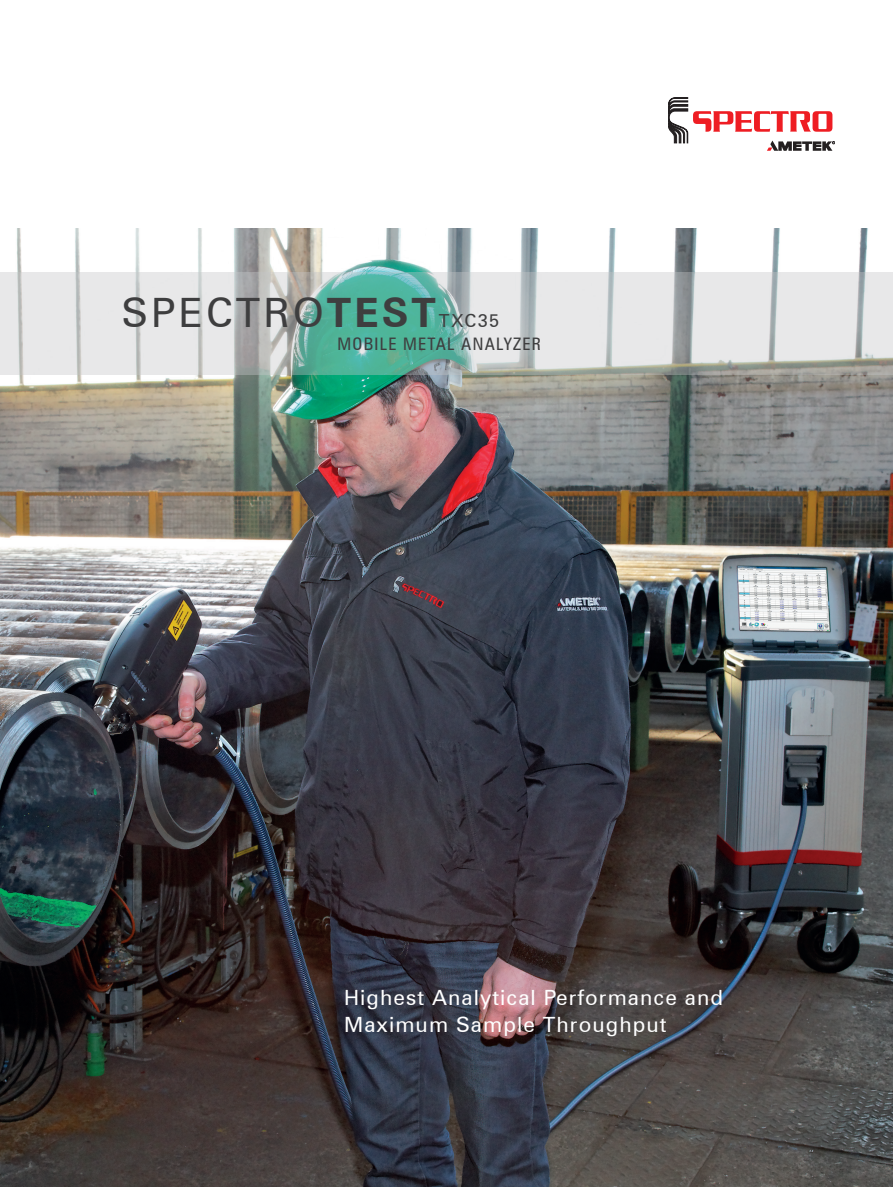
<style>
.page{position:relative;width:893px;height:1187px;background:#fff}
.page>*{position:absolute;margin:0;border:0;box-sizing:border-box;transform-origin:0 0}
.t1{font:40.5px "Zurich BT";letter-spacing:.075em;color:#3e3e3f}
.t2{font:21px/27px "Zurich BT";letter-spacing:.05em;color:#fff}
.t3{font:18px "Zurich BT";letter-spacing:.075em;color:#3e3e3f}
.t4{font:condensed 17.25px "Zurich BT";letter-spacing:.075em;color:#3e3e3f}
.s1{font-weight:700}
</style>
<div class="page">
<img style="left:0;top:229px;width:893px;height:957px">
<svg style="left:0;top:272px;width:893px;height:103px;fill:#e8e8e9"></svg>
<svg style="left:669px;top:98px;width:166px;height:53px"></svg>
<h1 class="t1" style="left:122px;top:288px;width:316px">SPECTRO<span class="s1">TEST</span></h1>
<p class="t3" style="left:439px;top:310px;width:62px">TXC35</p>
<p class="t4" style="left:338px;top:333px;width:205px">MOBILE METAL ANALYZER</p>
<p class="t2" style="left:344px;top:983px;width:380px">Highest Analytical Performance and<br>Maximum Sample Throughput</p>
</div>
